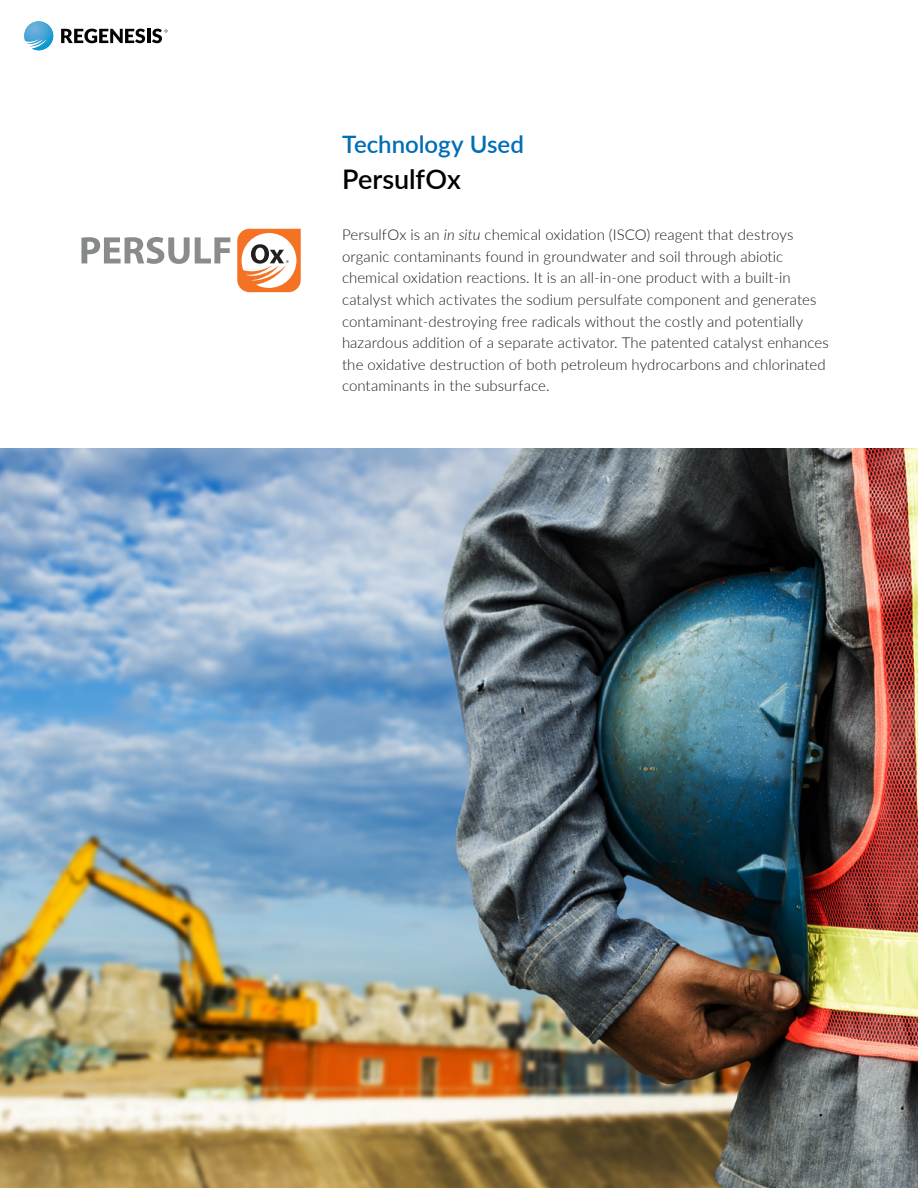
<style>
.page{position:relative;width:918px;height:1188px;background:#fff}
.page>*{position:absolute;margin:0;border:0;box-sizing:border-box;transform-origin:0 0}
.t1{font:600 27px "Lato";letter-spacing:-.005em;color:#000}
.t2{font:600 24px "Lato";color:#006db7}
.t3{font:300 15px/21.6px "Lato";letter-spacing:.005em;color:#1d1d1d}
.s1{font-style:italic}
</style>
<div class="page">
<img style="left:0;top:448px;width:918px;height:740px">
<svg style="left:61px;top:29px;width:84px;height:14px"></svg>
<hr style="left:147px;top:29px;width:3px;height:14px;background:#030303">
<svg style="left:152px;top:29px;width:16px;height:14px"></svg>
<svg style="left:24px;top:21px;width:29px;height:29px"></svg>
<svg style="left:81px;top:237px;width:149px;height:27px"></svg>
<svg style="left:237px;top:229px;width:64px;height:63px"></svg>
<h2 class="t2" style="left:342px;top:127px;width:183px">Technology Used</h2>
<h1 class="t1" style="left:342px;top:159px;width:120px">PersulfOx</h1>
<p class="t3" style="left:342px;top:223px;width:488px">PersulfOx is an <span class="s1">in situ</span> chemical oxidation (ISCO) reagent that destroys organic contaminants found in groundwater and soil through abiotic chemical oxidation reactions. It is an all-in-one product with a built-in catalyst which activates the sodium persulfate component and generates contaminant-destroying free radicals without the costly and potentially hazardous addition of a separate activator. The patented catalyst enhances the oxidative destruction of both petroleum hydrocarbons and chlorinated contaminants in the subsurface.</p>
</div>
